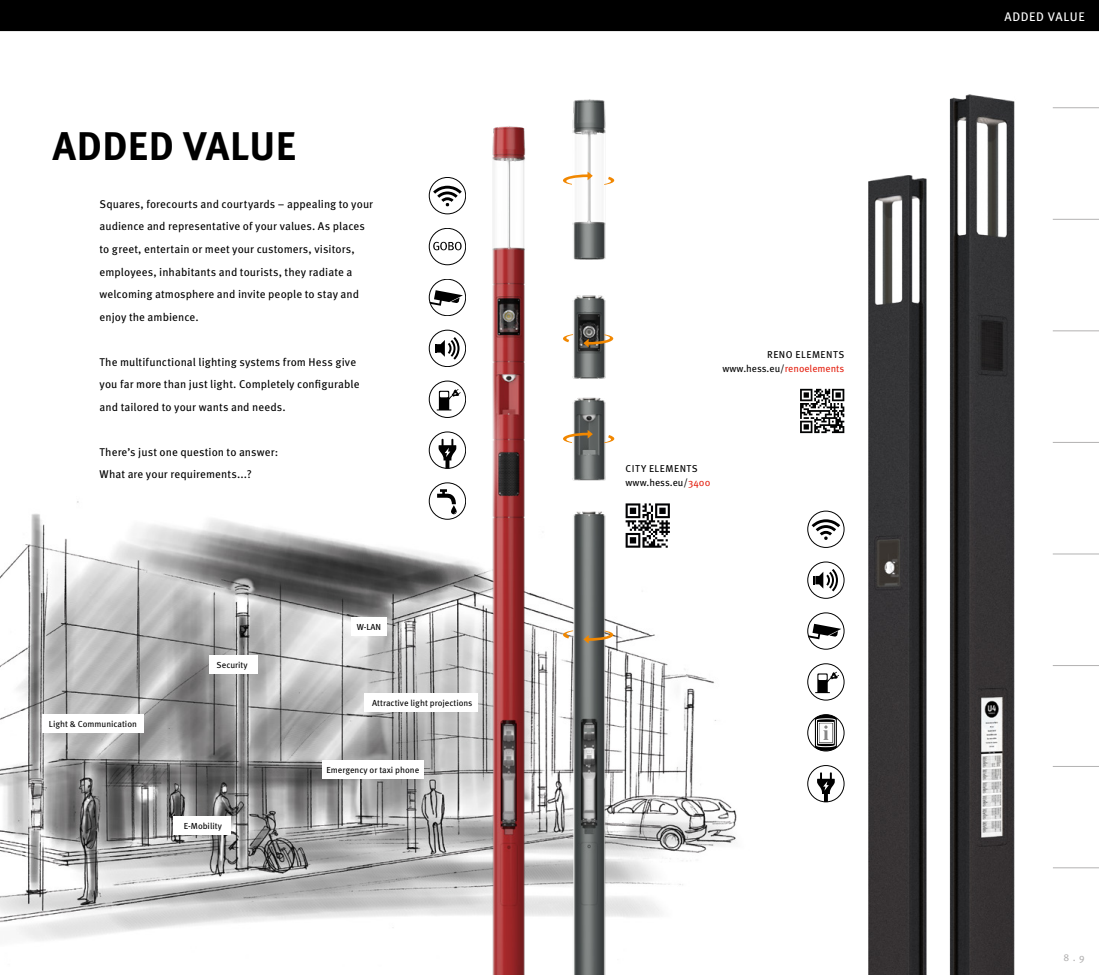
<style>
.page{position:relative;width:1099px;height:975px;background:#fff}
.page>*{position:absolute;margin:0;border:0;box-sizing:border-box;transform-origin:0 0}
.t1{font:700 40px "Meta Pro";letter-spacing:.01em;color:#000}
.t2{font:12.5px "Meta Pro";letter-spacing:.05em;color:#fff}
.t3{font:11.25px/22.5px "Meta Pro";letter-spacing:.005em;color:#000}
.t4{font:10px/13.8px "Meta Pro";color:#000;text-align:right}
.t5{font:10px/13.8px "Meta Pro";letter-spacing:.04em;color:#000}
.t6{font:10px "Meta Pro";color:#b3b2b2}
.t7{font:8.75px "Meta Pro";color:#000}
.s1{color:#e42313}
</style>
<div class="page">
<div style="left:0;top:0;width:1098px;height:32px;background:#000"></div>
<hr style="left:0;top:31px;width:1098px;height:1px;background:#fff">
<div style="left:807px;top:714px;width:37px;height:37px;border:1px solid #000;border-radius:50%"></div>
<svg style="left:814px;top:714px;width:22px;height:36px"></svg>
<svg style="left:808px;top:623px;width:33px;height:16px"></svg>
<div style="left:807px;top:612px;width:37px;height:37px;border:1px solid #000;border-radius:50%"></div>
<svg style="left:813px;top:569px;width:25px;height:22px"></svg>
<div style="left:807px;top:561px;width:37px;height:37px;border:1px solid #000;border-radius:50%"></div>
<svg style="left:817px;top:772px;width:17px;height:30px"></svg>
<div style="left:807px;top:765px;width:37px;height:37px;border:1px solid #000;border-radius:50%"></div>
<svg style="left:815px;top:671px;width:24px;height:22px"></svg>
<div style="left:807px;top:663px;width:37px;height:37px;border:1px solid #000;border-radius:50%"></div>
<svg style="left:811px;top:519px;width:29px;height:21px"></svg>
<div style="left:807px;top:511px;width:37px;height:36px;border:1px solid #000;border-radius:50%"></div>
<img style="left:949px;top:94px;width:66px;height:880px">
<img style="left:868px;top:175px;width:59px;height:799px">
<svg style="left:800px;top:389px;width:44px;height:44px"></svg>
<hr style="left:1052px;top:867px;width:46px;height:1px;background:#b3b2b2">
<hr style="left:1052px;top:442px;width:46px;height:1px;background:#b3b2b2">
<hr style="left:1052px;top:766px;width:46px;height:1px;background:#b3b2b2">
<hr style="left:1052px;top:665px;width:46px;height:1px;background:#b3b2b2">
<hr style="left:1052px;top:330px;width:46px;height:1px;background:#b3b2b2">
<hr style="left:1052px;top:219px;width:46px;height:1px;background:#b3b2b2">
<hr style="left:1052px;top:107px;width:46px;height:1px;background:#b3b2b2">
<hr style="left:1052px;top:553px;width:46px;height:1px;background:#b3b2b2">
<img style="left:0;top:501px;width:737px;height:440px">
<img style="left:565px;top:507px;width:47px;height:467px">
<svg style="left:583px;top:630px;width:30px;height:13px"></svg>
<svg style="left:563px;top:630px;width:10px;height:8px"></svg>
<img style="left:567px;top:295px;width:39px;height:186px">
<img style="left:572px;top:99px;width:38px;height:161px">
<svg style="left:563px;top:430px;width:30px;height:13px"></svg>
<svg style="left:604px;top:435px;width:10px;height:8px"></svg>
<svg style="left:563px;top:171px;width:29px;height:14px"></svg>
<svg style="left:604px;top:177px;width:10px;height:8px"></svg>
<svg style="left:583px;top:334px;width:30px;height:13px"></svg>
<svg style="left:563px;top:334px;width:10px;height:8px"></svg>
<img style="left:487px;top:126px;width:44px;height:848px">
<div style="left:393px;top:322px;width:108px;height:240px;background:#fff;border-radius:50%"></div>
<div style="left:393px;top:340px;width:108px;height:240px;background:#fff;border-radius:50%"></div>
<svg style="left:433px;top:186px;width:29px;height:20px"></svg>
<div style="left:429px;top:177px;width:37px;height:37px;border:1px solid #000;border-radius:50%"></div>
<div style="left:429px;top:228px;width:37px;height:37px;border:1px solid #000;border-radius:50%"></div>
<svg style="left:433px;top:242px;width:28px;height:8px"></svg>
<svg style="left:429px;top:290px;width:34px;height:16px"></svg>
<div style="left:429px;top:279px;width:37px;height:37px;border:1px solid #000;border-radius:50%"></div>
<svg style="left:435px;top:337px;width:24px;height:22px"></svg>
<div style="left:429px;top:330px;width:37px;height:37px;border:1px solid #000;border-radius:50%"></div>
<svg style="left:437px;top:389px;width:23px;height:21px"></svg>
<div style="left:429px;top:381px;width:37px;height:36px;border:1px solid #000;border-radius:50%"></div>
<svg style="left:438px;top:439px;width:18px;height:29px"></svg>
<div style="left:429px;top:431px;width:37px;height:37px;border:1px solid #000;border-radius:50%"></div>
<svg style="left:437px;top:489px;width:19px;height:25px"></svg>
<div style="left:429px;top:482px;width:37px;height:37px;border:1px solid #000;border-radius:50%"></div>
<svg style="left:625px;top:503px;width:45px;height:44px"></svg>
<div style="left:42px;top:714px;width:102px;height:19px;background:#fff"></div>
<div style="left:209px;top:655px;width:48px;height:18px;background:#fff"></div>
<div style="left:322px;top:760px;width:101px;height:19px;background:#fff"></div>
<div style="left:364px;top:693px;width:113px;height:19px;background:#fff"></div>
<div style="left:351px;top:617px;width:36px;height:19px;background:#fff"></div>
<div style="left:173px;top:816px;width:58px;height:19px;background:#fff"></div>
<h1 class="t1" style="left:52px;top:120px;width:245px">ADDED VALUE</h1>
<p class="t3" style="left:100px;top:193px;width:275px">Squares, forecourts and courtyards – appealing to your audience and representative of your values. As places to greet, entertain or meet your customers, visitors, employees, inhabitants and tourists, they radiate a welcoming atmosphere and invite people to stay and enjoy the ambience.</p>
<p class="t3" style="left:100px;top:350px;width:261px">The multifunctional lighting systems from Hess give you far more than just light. Completely configurable and tailored to your wants and needs.</p>
<p class="t3" style="left:100px;top:440px;width:180px">There’s just one question to answer:<br>What are your requirements...?</p>
<p class="t7" style="left:49px;top:718px;width:90px">Light &amp; Communication</p>
<p class="t7" style="left:217px;top:659px;width:33px">Security</p>
<p class="t7" style="left:184px;top:820px;width:40px">E-Mobility</p>
<p class="t7" style="left:357px;top:621px;width:26px">W-LAN</p>
<p class="t7" style="left:372px;top:697px;width:102px">Attractive light projections</p>
<p class="t7" style="left:326px;top:764px;width:94px">Emergency or taxi phone</p>
<p class="t4" style="left:722px;top:347px;width:123px">RENO ELEMENTS www.hess.eu/<span class="s1">renoelements</span></p>
<p class="t5" style="left:625px;top:461px;width:86px">CITY ELEMENTS www.hess.eu/<span class="s1">3400</span></p>
<p class="t2" style="left:1004px;top:9px;width:82px">ADDED VALUE</p>
<p class="t6" style="left:1063px;top:951px;width:23px">8 . 9</p>
</div>
